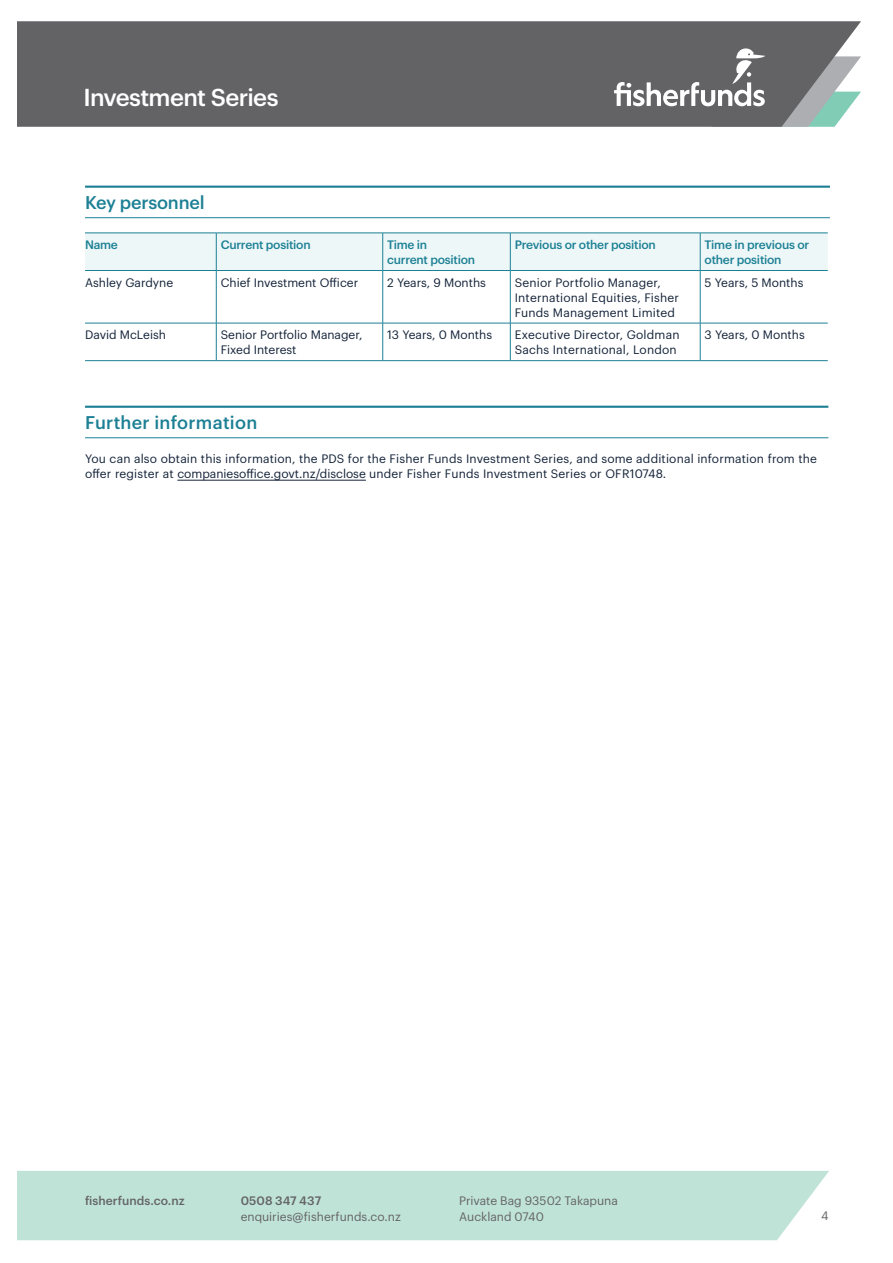
<style>
.page{position:relative;width:893px;height:1263px;background:#fff}
.page>*{position:absolute;margin:0;border:0;box-sizing:border-box;transform-origin:0 0}
.t1{font:500 24px "Graphik";letter-spacing:-.025em;color:#fff}
.t2{font:500 18px "Graphik";letter-spacing:.015em;color:#1c8095}
.t3{font:500 18px "Graphik";letter-spacing:-.01em;color:#1c8095}
.t4{font:12px/15px "Graphik";letter-spacing:.015em;color:#132238}
.t5{font:500 12px/15px "Graphik";letter-spacing:-.02em;color:#1c8095}
.t6{font:12px/15.8px "Graphik";color:#636366}
.t7{font:500 12px "Graphik";letter-spacing:.005em;color:#636366}
</style>
<div class="page">
<div style="left:17px;top:1171px;width:812px;height:69px;background:#c0e3d7"></div>
<div style="left:17px;top:21px;width:844px;height:106px;background:#636366"></div>
<svg style="left:614px;top:48px;width:247px;height:79px;background:#838788"></svg>
<hr style="left:85px;top:186px;width:745px;height:2px;background:#1c8095">
<hr style="left:85px;top:217px;width:745px;height:1px;background:#1c8095">
<div style="left:85px;top:234px;width:743px;height:36px;background:#edf7f7"></div>
<hr style="left:85px;top:233px;width:131px;height:1px;background:#1c8095">
<hr style="left:216px;top:233px;width:167px;height:1px;background:#1c8095">
<hr style="left:383px;top:233px;width:127px;height:1px;background:#1c8095">
<hr style="left:510px;top:233px;width:190px;height:1px;background:#1c8095">
<hr style="left:700px;top:233px;width:128px;height:1px;background:#1c8095">
<hr style="left:216px;top:233px;width:1px;height:37px;background:#1c8095">
<hr style="left:382px;top:233px;width:1px;height:37px;background:#1c8095">
<hr style="left:510px;top:233px;width:1px;height:37px;background:#1c8095">
<hr style="left:700px;top:233px;width:1px;height:37px;background:#1c8095">
<hr style="left:85px;top:270px;width:131px;height:1px;background:#1c8095">
<hr style="left:216px;top:270px;width:167px;height:1px;background:#1c8095">
<hr style="left:216px;top:271px;width:1px;height:52px;background:#1c8095">
<hr style="left:383px;top:270px;width:127px;height:1px;background:#1c8095">
<hr style="left:382px;top:271px;width:1px;height:52px;background:#1c8095">
<hr style="left:510px;top:270px;width:190px;height:1px;background:#1c8095">
<hr style="left:510px;top:271px;width:1px;height:52px;background:#1c8095">
<hr style="left:700px;top:270px;width:128px;height:1px;background:#1c8095">
<hr style="left:700px;top:271px;width:1px;height:52px;background:#1c8095">
<hr style="left:85px;top:323px;width:131px;height:1px;background:#1c8095">
<hr style="left:216px;top:323px;width:167px;height:1px;background:#1c8095">
<hr style="left:216px;top:323px;width:1px;height:37px;background:#1c8095">
<hr style="left:383px;top:323px;width:127px;height:1px;background:#1c8095">
<hr style="left:382px;top:323px;width:1px;height:37px;background:#1c8095">
<hr style="left:510px;top:323px;width:190px;height:1px;background:#1c8095">
<hr style="left:510px;top:323px;width:1px;height:37px;background:#1c8095">
<hr style="left:700px;top:323px;width:128px;height:1px;background:#1c8095">
<hr style="left:700px;top:323px;width:1px;height:37px;background:#1c8095">
<hr style="left:85px;top:360px;width:131px;height:1px;background:#1c8095">
<hr style="left:216px;top:360px;width:167px;height:1px;background:#1c8095">
<hr style="left:383px;top:360px;width:127px;height:1px;background:#1c8095">
<hr style="left:510px;top:360px;width:190px;height:1px;background:#1c8095">
<hr style="left:700px;top:360px;width:128px;height:1px;background:#1c8095">
<hr style="left:85px;top:406px;width:743px;height:2px;background:#1c8095">
<hr style="left:85px;top:437px;width:743px;height:1px;background:#1c8095">
<hr style="left:177px;top:480px;width:189px;height:1px;background:#132238">
<h1 class="t1" style="left:83px;top:79px;width:197px">Investment Series</h1>
<h2 class="t3" style="left:85px;top:189px;width:121px">Key personnel</h2>
<p class="t5" style="left:85px;top:236px;width:34px">Name</p>
<p class="t5" style="left:221px;top:236px;width:91px">Current position</p>
<p class="t5" style="left:387px;top:236px;width:89px">Time in<br>current position</p>
<p class="t5" style="left:515px;top:236px;width:143px">Previous or other position</p>
<p class="t5" style="left:705px;top:236px;width:106px">Time in previous or other position</p>
<p class="t4" style="left:85px;top:274px;width:90px">Ashley Gardyne</p>
<p class="t4" style="left:221px;top:274px;width:139px">Chief Investment Officer</p>
<p class="t4" style="left:387px;top:274px;width:100px">2 Years, 9 Months</p>
<p class="t4" style="left:515px;top:274px;width:166px">Senior Portfolio Manager,<br>International Equities, Fisher<br>Funds Management Limited</p>
<p class="t4" style="left:705px;top:274px;width:100px">5 Years, 5 Months</p>
<p class="t4" style="left:85px;top:326px;width:83px">David McLeish</p>
<p class="t4" style="left:221px;top:326px;width:143px">Senior Portfolio Manager,<br>Fixed Interest</p>
<p class="t4" style="left:387px;top:326px;width:106px">13 Years, 0 Months</p>
<p class="t4" style="left:515px;top:326px;width:166px">Executive Director, Goldman<br>Sachs International, London</p>
<p class="t4" style="left:705px;top:326px;width:102px">3 Years, 0 Months</p>
<h2 class="t2" style="left:85px;top:409px;width:174px">Further information</h2>
<p class="t4" style="left:85px;top:450px;width:733px">You can also obtain this information, the PDS for the Fisher Funds Investment Series, and some additional information from the offer register at companiesoffice.govt.nz/disclose under Fisher Funds Investment Series or OFR10748.</p>
<p class="t7" style="left:85px;top:1191px;width:101px">fisherfunds.co.nz</p>
<p class="t6" style="left:459px;top:1191px;width:160px">Private Bag 93502 Takapuna<br>Auckland 0740</p>
<p class="t7" style="left:241px;top:1191px;width:82px">0508 347 437</p>
<p class="t6" style="left:241px;top:1207px;width:162px">enquiries@fisherfunds.co.nz</p>
<p class="t6" style="left:821px;top:1207px;width:9px">4</p>
</div>
